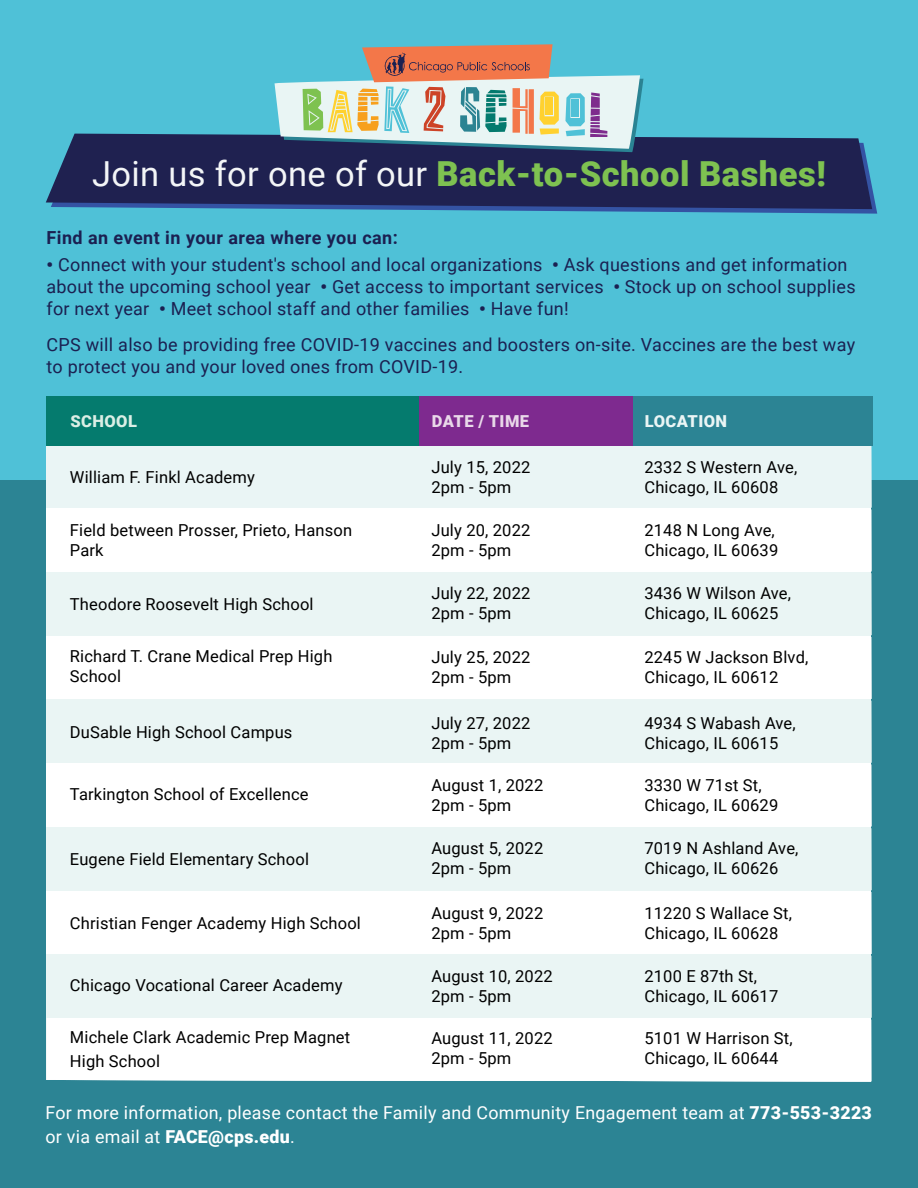
<style>
.page{position:relative;width:918px;height:1188px;background:#fff}
.page>*{position:absolute;margin:0;border:0;box-sizing:border-box;transform-origin:0 0}
.t1{font:900 34.5px "Roboto";letter-spacing:.015em;color:#7ec251}
.t2{font:18px/21.6px "Roboto";letter-spacing:.015em;color:#1b2051}
.t3{font:700 18px "Roboto";letter-spacing:.025em;color:#1b2051}
.t4{font:17.85px/24px "Roboto";letter-spacing:.015em;color:#fff}
.t5{font:16.5px/19.8px "Roboto";letter-spacing:.01em;color:#000}
.t6{font:900 16.5px "Roboto";letter-spacing:.025em;color:#e9d8e9}
.t7{font:900 16.5px "Roboto";letter-spacing:.025em;color:#eaf5f5}
.t8{font:900 16.5px "Roboto";letter-spacing:.025em;color:#dbeee5}
.s1{font-weight:400;color:#f3f5f7}
.s2{font-weight:900}
</style>
<div class="page">
<div style="left:0;top:426px;width:918px;height:762px;background:#2c8494"></div>
<div style="left:0;top:0;width:918px;height:480px;background:#4fc1d7"></div>
<div style="left:46px;top:1018px;width:826px;height:63px;background:#fff"></div>
<div style="left:46px;top:954px;width:826px;height:64px;background:#eaf5f4"></div>
<div style="left:46px;top:890px;width:826px;height:64px;background:#fff"></div>
<div style="left:46px;top:827px;width:826px;height:63px;background:#eaf5f4"></div>
<div style="left:46px;top:763px;width:826px;height:63px;background:#fff"></div>
<div style="left:46px;top:699px;width:826px;height:64px;background:#eaf5f4"></div>
<div style="left:46px;top:635px;width:826px;height:64px;background:#fff"></div>
<div style="left:46px;top:572px;width:826px;height:63px;background:#eaf5f4"></div>
<div style="left:46px;top:508px;width:826px;height:63px;background:#fff"></div>
<div style="left:46px;top:446px;width:826px;height:62px;background:#eaf5f5"></div>
<svg style="left:313px;top:187px;width:564px;height:27px"></svg>
<svg style="left:46px;top:134px;width:826px;height:75px;background:#222a59"></svg>
<svg style="left:275px;top:44px;width:368px;height:109px"></svg>
<div style="left:46px;top:396px;width:373px;height:50px;background:#057b6e"></div>
<div style="left:419px;top:396px;width:215px;height:50px;background:#7e2a8f"></div>
<div style="left:634px;top:396px;width:239px;height:50px;background:#2c8494"></div>
<h1 class="t1" style="left:92px;top:150px;width:735px"><span class="s1">Join us for one of our</span> Back-to-School Bashes!</h1>
<p class="t3" style="left:46px;top:225px;width:353px">Find an event in your area where you can:</p>
<p class="t2" style="left:46px;top:254px;width:811px"><span class="s2">•</span> Connect with your student's school and local organizations <span class="s2">•</span> Ask questions and get information about the upcoming school year <span class="s2">•</span> Get access to important services <span class="s2">•</span> Stock up on school supplies for next year <span class="s2">•</span> Meet school staff and other families <span class="s2">•</span> Have fun!</p>
<p class="t2" style="left:47px;top:333px;width:810px">CPS will also be providing free COVID-19 vaccines and boosters on-site. Vaccines are the best way to protect you and your loved ones from COVID-19.</p>
<p class="t8" style="left:70px;top:409px;width:68px">SCHOOL</p>
<p class="t6" style="left:432px;top:409px;width:99px">DATE / TIME</p>
<p class="t7" style="left:645px;top:409px;width:84px">LOCATION</p>
<p class="t5" style="left:431px;top:457px;width:101px">July 15, 2022<br>2pm - 5pm</p>
<p class="t5" style="left:431px;top:520px;width:101px">July 20, 2022<br>2pm - 5pm</p>
<p class="t5" style="left:431px;top:583px;width:101px">July 22, 2022<br>2pm - 5pm</p>
<p class="t5" style="left:431px;top:646px;width:101px">July 25, 2022<br>2pm - 5pm</p>
<p class="t5" style="left:431px;top:713px;width:101px">July 27, 2022<br>2pm - 5pm</p>
<p class="t5" style="left:431px;top:774px;width:113px">August 1, 2022<br>2pm - 5pm</p>
<p class="t5" style="left:431px;top:838px;width:113px">August 5, 2022<br>2pm - 5pm</p>
<p class="t5" style="left:431px;top:903px;width:113px">August 9, 2022<br>2pm - 5pm</p>
<p class="t5" style="left:431px;top:966px;width:123px">August 10, 2022<br>2pm - 5pm</p>
<p class="t5" style="left:431px;top:1028px;width:123px">August 11, 2022<br>2pm - 5pm</p>
<p class="t5" style="left:644px;top:456px;width:154px">2332 S Western Ave,<br>Chicago, IL 60608</p>
<p class="t5" style="left:644px;top:520px;width:135px">2148 N Long Ave,<br>Chicago, IL 60639</p>
<p class="t5" style="left:644px;top:583px;width:148px">3436 W Wilson Ave,<br>Chicago, IL 60625</p>
<p class="t5" style="left:644px;top:646px;width:165px">2245 W Jackson Blvd,<br>Chicago, IL 60612</p>
<p class="t5" style="left:644px;top:713px;width:153px">4934 S Wabash Ave,<br>Chicago, IL 60615</p>
<p class="t5" style="left:644px;top:774px;width:135px">3330 W 71st St,<br>Chicago, IL 60629</p>
<p class="t5" style="left:644px;top:838px;width:156px">7019 N Ashland Ave,<br>Chicago, IL 60626</p>
<p class="t5" style="left:644px;top:903px;width:149px">11220 S Wallace St,<br>Chicago, IL 60628</p>
<p class="t5" style="left:644px;top:966px;width:135px">2100 E 87th St,<br>Chicago, IL 60617</p>
<p class="t5" style="left:644px;top:1028px;width:150px">5101 W Harrison St,<br>Chicago, IL 60644</p>
<p class="t5" style="left:70px;top:467px;width:187px">William F. Finkl Academy</p>
<p class="t5" style="left:70px;top:520px;width:284px">Field between Prosser, Prieto, Hanson<br>Park</p>
<p class="t5" style="left:70px;top:593px;width:245px">Theodore Roosevelt High School</p>
<p class="t5" style="left:70px;top:646px;width:264px">Richard T. Crane Medical Prep High<br>School</p>
<p class="t5" style="left:70px;top:721px;width:224px">DuSable High School Campus</p>
<p class="t5" style="left:70px;top:784px;width:240px">Tarkington School of Excellence</p>
<p class="t5" style="left:70px;top:849px;width:241px">Eugene Field Elementary School</p>
<p class="t5" style="left:70px;top:913px;width:293px">Christian Fenger Academy High School</p>
<p class="t5" style="left:70px;top:975px;width:274px">Chicago Vocational Career Academy</p>
<p class="t5" style="left:70px;top:1025px;width:282px;line-height:23.4px">Michele Clark Academic Prep Magnet<br>High School</p>
<p class="t4" style="left:46px;top:1100px;width:828px">For more information, please contact the Family and Community Engagement team at <span class="s2">773-553-3223 </span>or via email at <span class="s2">FACE@cps.edu</span>.</p>
</div>
